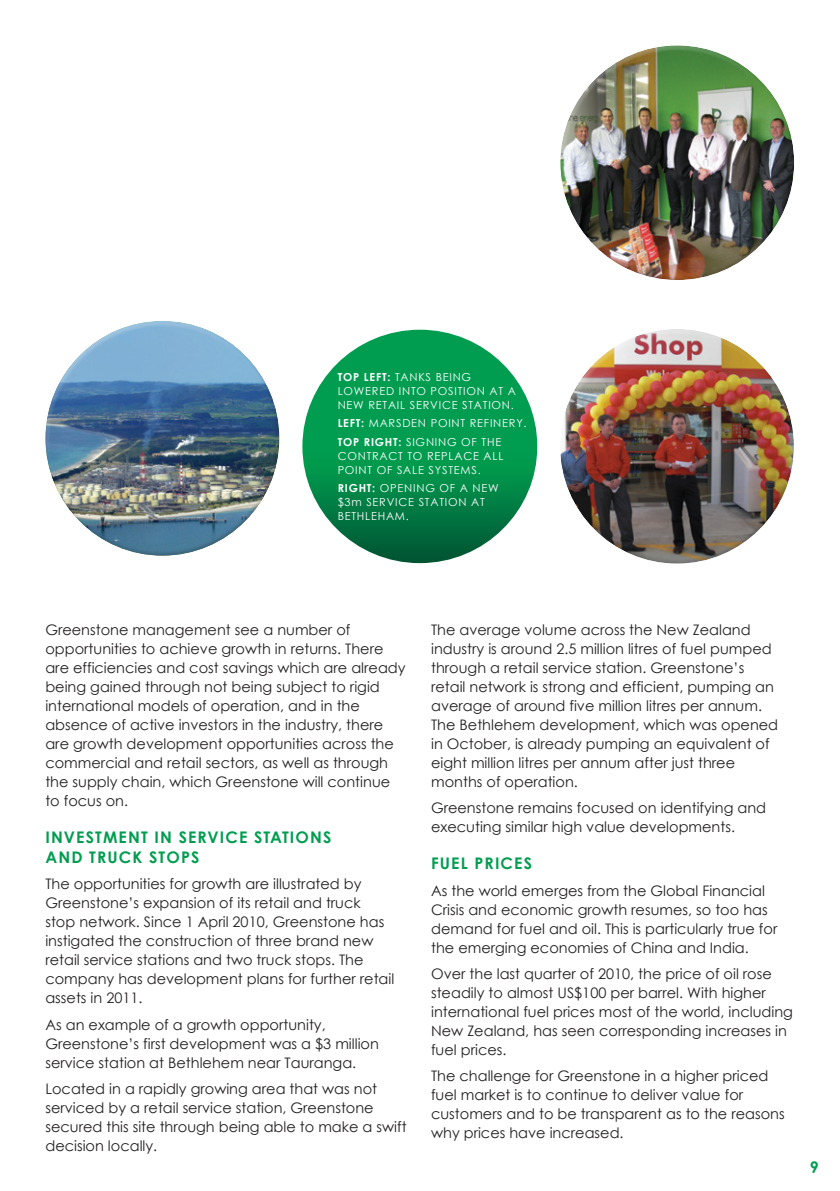
<style>
.page{position:relative;width:840px;height:1191px;background:#fff}
.page>*{position:absolute;margin:0;border:0;box-sizing:border-box;transform-origin:0 0}
.t1{font:700 16px/20px "Century Gothic";letter-spacing:.07em;color:#009d50}
.t2{font:14.4px/19px "Century Gothic";color:#231f20}
.t3{font:11px/18.6px "Century Gothic";letter-spacing:.07em;color:#fff}
.t4{font:700 11px "Century Gothic";color:#fff}
.s1{font-weight:400}
.s2{font-weight:700}
</style>
<div class="page">
<div style="left:43px;top:317px;width:223px;height:178px;background:#fff;opacity:.25"></div>
<div style="left:46px;top:344px;width:235px;height:213px;background:#231f20;opacity:.25"></div>
<div style="left:557px;top:41px;width:224px;height:178px;background:#fff;opacity:.25"></div>
<div style="left:560px;top:69px;width:235px;height:212px;background:#231f20;opacity:.25"></div>
<svg style="left:302px;top:330px;width:235px;height:233px;background:#00904a"></svg>
<div style="left:557px;top:325px;width:223px;height:177px;background:#fff;opacity:.25"></div>
<div style="left:560px;top:352px;width:235px;height:213px;background:#231f20;opacity:.25"></div>
<p class="t4" style="left:337px;top:370px;width:66px">TOP LEFT: <span class="s1">tanks</span></p>
<p class="t3" style="left:435px;top:367px;width:8px">being</p>
<p class="t3" style="left:337px;top:381px;width:10px">lowe</p>
<p class="t3" style="left:371px;top:381px;width:35px">red into</p>
<p class="t3" style="left:430px;top:381px;width:15px">position</p>
<p class="t3" style="left:489px;top:381px;width:27px">at a</p>
<p class="t3" style="left:337px;top:395px;width:10px">new</p>
<p class="t3" style="left:368px;top:395px;width:15px">retail</p>
<p class="t3" style="left:409px;top:395px;width:36px">service</p>
<p class="t3" style="left:462px;top:395px;width:8px">station</p>
<p class="t3" style="left:337px;top:395px;width:190px;text-indent:173px">.<br><span class="s2">LEFT:</span> MARSDEN POINT REFINERY.<br><span class="s2">TOP RIGHT:</span> signing</p>
<p class="t3" style="left:461px;top:432px;width:40px">of the</p>
<p class="t3" style="left:337px;top:446px;width:10px">cont</p>
<p class="t3" style="left:372px;top:446px;width:17px">ract</p>
<p class="t3" style="left:407px;top:446px;width:50px">to replace</p>
<p class="t3" style="left:483px;top:446px;width:8px">all</p>
<p class="t3" style="left:337px;top:460px;width:15px">point</p>
<p class="t3" style="left:376px;top:460px;width:28px">of sale</p>
<p class="t3" style="left:428px;top:460px;width:22px">systems</p>
<p class="t3" style="left:477px;top:460px;width:5px">.</p>
<p class="t4" style="left:337px;top:481px;width:15px">RIGH</p>
<p class="t3" style="left:367px;top:479px;width:39px"><span class="s2">T:</span> opening</p>
<p class="t3" style="left:439px;top:479px;width:43px">of anew</p>
<p class="t3" style="left:337px;top:493px;width:65px">$3m Service</p>
<p class="t3" style="left:418px;top:493px;width:8px">station</p>
<p class="t3" style="left:471px;top:493px;width:8px">at</p>
<p class="t3" style="left:337px;top:507px;width:73px">Bethleham.</p>
<p class="t2" style="left:45px;top:620px;width:361px">Greenstone management see a number of opportunities to achieve growth in returns. There are efficiencies and cost savings which are already being gained through not being subject to rigid international models of operation, and in the absence of active investors in the industry, there are growth development opportunities across the commercial and retail sectors, as well as through the supply chain, which Greenstone will continue to focus on.</p>
<p class="t1" style="left:45px;top:826px;width:286px">INVESTMENT IN SERVICE STATIONS<br>AND TRUCK STOPS</p>
<p class="t2" style="left:45px;top:874px;width:350px">The opportunities for growth are illustrated by Greenstone’s expansion of its retail and truck stop network. Since 1 April 2010, Greenstone has instigated the construction of three brand new retail service stations and two truck stops. The company has development plans for further retail assets in 2011.</p>
<p class="t2" style="left:45px;top:1014px;width:335px">As an example of a growth opportunity,<br>Greenstone’s first development was a $3 million service station at Bethlehem near Tauranga.</p>
<p class="t2" style="left:45px;top:1079px;width:362px">Located in a rapidly growing area that was not serviced by a retail service station, Greenstone secured this site through being able to make a swift decision locally.</p>
<p class="t2" style="left:431px;top:620px;width:348px">The average volume across the New Zealand industry is around 2.5 million litres of fuel pumped through a retail service station. Greenstone’s retail network is strong and efficient, pumping an average of around five million litres per annum.<br>The Bethlehem development, which was opened in October, is already pumping an equivalent of eight million litres per annum after just three months of operation.</p>
<p class="t2" style="left:431px;top:798px;width:336px">Greenstone remains focused on identifying and executing similar high value developments.</p>
<p class="t1" style="left:431px;top:853px;width:101px">FUEL PRICES</p>
<p class="t2" style="left:431px;top:880px;width:348px">As the world emerges from the Global Financial Crisis and economic growth resumes, so too has demand for fuel and oil. This is particularly true for the emerging economies of China and India.</p>
<p class="t2" style="left:431px;top:964px;width:363px">Over the last quarter of 2010, the price of oil rose steadily to almost US$100 per barrel. With higher international fuel prices most of the world, including New Zealand, has seen corresponding increases in fuel prices.</p>
<p class="t2" style="left:431px;top:1066px;width:355px">The challenge for Greenstone in a higher priced fuel market is to continue to deliver value for customers and to be transparent as to the reasons why prices have increased.</p>
<p class="t1" style="left:809px;top:1157px;width:10px">9</p>
</div>
